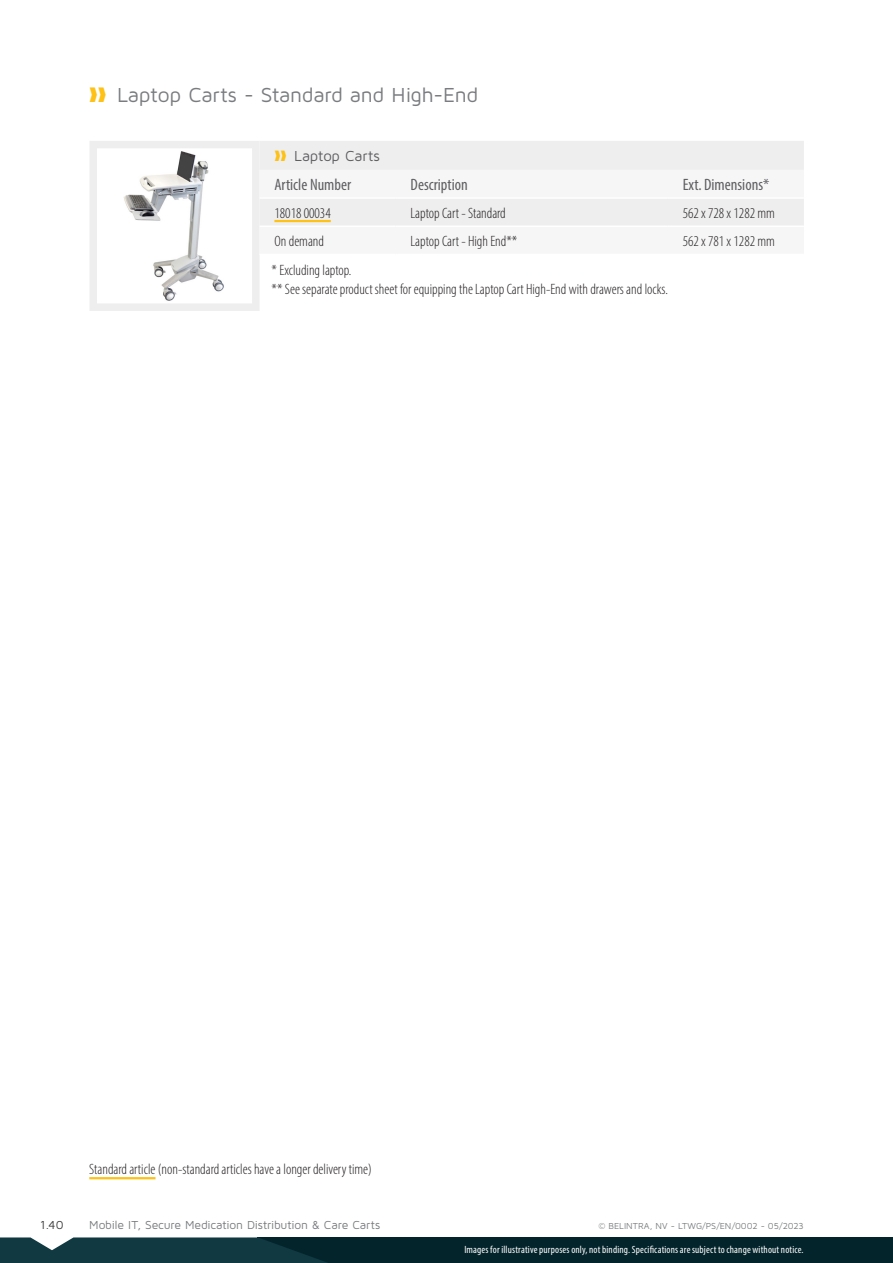
<style>
.page{position:relative;width:893px;height:1263px;background:#fff}
.page>*{position:absolute;margin:0;border:0;box-sizing:border-box;transform-origin:0 0}
.t1{font:21px "Maven Pro";letter-spacing:-.01em;color:#7a7c7f}
.table__header_2_NL{font:condensed 16.5px "Myriad Pro";color:#5f5f62}
.table__body_NL{font:300 condensed 15px "Myriad Pro";color:#231f20}
.t2{font:15px "Maven Pro";color:#5f5f62}
.Standaardproduct{font:300 condensed 15px "Myriad Pro";color:#231f20}
.t3{font:12px "Maven Pro";letter-spacing:-.015em;color:#7a7c7f}
.t4{font:12px "Maven Pro";color:#3c3c3d}
.t5{font:condensed 10.5px "Myriad Pro";letter-spacing:.015em;color:#fff}
.Paragraph_Style_2{font:9px "Maven Pro";letter-spacing:-.005em;color:#7a7c7f}
.s1{color:#fec115}
</style>
<div class="page">
<img style="left:123px;top:151px;width:101px;height:150px">
<div style="left:89px;top:141px;width:171px;height:170px;border:8px solid #eeeeef"></div>
<div style="left:258px;top:1237px;width:635px;height:26px;background:#03242b"></div>
<svg style="left:0;top:1237px;width:327px;height:26px;background:#194047"></svg>
<div style="left:260px;top:141px;width:544px;height:29px;background:#eeeeef"></div>
<div style="left:260px;top:199px;width:544px;height:26px;background:#eeeeef"></div>
<hr style="left:274px;top:220px;width:57px;height:2px;background:#fec115">
<hr style="left:89px;top:1177px;width:66px;height:2px;background:#fec115">
<p class="t1" style="left:89px;top:82px;width:390px"><span class="s1">❱❱</span> Laptop Carts - Standard and High-End</p>
<p class="t2" style="left:274px;top:147px;width:107px"><span class="s1">❱❱</span> Laptop Carts</p>
<p class="table__header_2_NL" style="left:274px;top:175px;width:78px">Article Number</p>
<p class="table__header_2_NL" style="left:411px;top:175px;width:59px">Description</p>
<p class="table__header_2_NL" style="left:683px;top:175px;width:88px">Ext. Dimensions*</p>
<p class="Standaardproduct" style="left:274px;top:204px;width:58px">18018 00034</p>
<p class="table__body_NL" style="left:411px;top:204px;width:97px">Laptop Cart - Standard</p>
<p class="table__body_NL" style="left:683px;top:204px;width:94px">562 x 728 x 1282 mm</p>
<p class="table__body_NL" style="left:274px;top:232px;width:51px">On demand</p>
<p class="table__body_NL" style="left:411px;top:232px;width:108px">Laptop Cart - High End**</p>
<p class="table__body_NL" style="left:683px;top:232px;width:94px">562 x 781 x 1282 mm</p>
<p class="table__body_NL" style="left:272px;top:261px;width:81px">* Excluding laptop.</p>
<p class="table__body_NL" style="left:272px;top:280px;width:398px">** See separate product sheet for equipping the Laptop Cart High-End with drawers and locks.</p>
<p class="table__body_NL" style="left:89px;top:1160px;width:284px">Standard article (non-standard articles have a longer delivery time)</p>
<p class="t4" style="left:40px;top:1217px;width:25px">1.40</p>
<p class="t3" style="left:89px;top:1217px;width:292px">Mobile IT, Secure Medication Distribution &amp; Care Carts</p>
<p class="Paragraph_Style_2" style="left:598px;top:1220px;width:207px">© BELINTRA, NV - LTWG/PS/EN/0002 - 05/2023</p>
<p class="t5" style="left:464px;top:1244px;width:341px">Images for illustrative purposes only, not binding. Specifications are subject to change without notice.</p>
</div>
